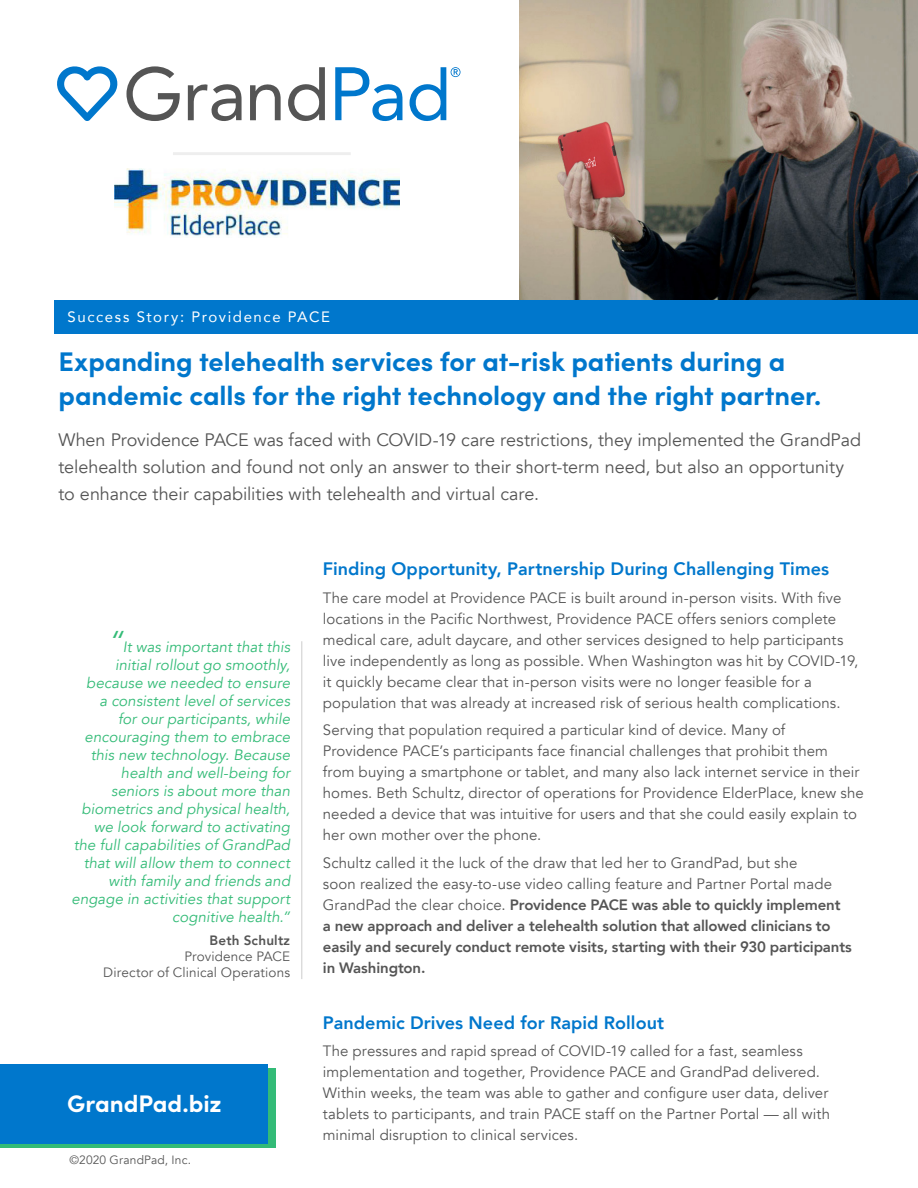
<style>
.page{position:relative;width:918px;height:1188px;background:#fff}
.page>*{position:absolute;margin:0;border:0;box-sizing:border-box;transform-origin:0 0}
.t1{font:700 27px/34.5px "Sofia Pro";letter-spacing:-.005em;color:#07c}
.t2{font:700 24px "Sofia Pro";letter-spacing:-.005em;color:#fff}
.t3{font:18px/27px "Avenir";letter-spacing:-.005em;color:#555}
.t4{font:800 18px "Avenir";letter-spacing:.005em;color:#07c}
.t5{font:15px/21px "Avenir";letter-spacing:.005em;color:#555}
.t6{font:italic 15px/18px "Avenir";letter-spacing:.005em;color:#3b7;text-align:right}
.t7{font:800 15px/21px "Avenir";letter-spacing:-.01em;color:#555}
.t8{font:15px "Avenir";letter-spacing:.1em;color:#fff}
.t9{font:13.5px/16.2px "Avenir";letter-spacing:.01em;color:#555;text-align:right}
.t10{font:12px "Avenir";letter-spacing:.015em;color:#555}
.s1{font-size:30px}
.s2{font-weight:800}
.s3{font-weight:400}
</style>
<div class="page">
<svg style="left:57px;top:66px;width:61px;height:55px"></svg>
<svg style="left:126px;top:66px;width:54px;height:55px"></svg>
<svg style="left:188px;top:84px;width:54px;height:37px"></svg>
<svg style="left:250px;top:84px;width:31px;height:36px"></svg>
<svg style="left:288px;top:67px;width:37px;height:54px"></svg>
<svg style="left:335px;top:67px;width:67px;height:54px"></svg>
<svg style="left:409px;top:67px;width:52px;height:54px"></svg>
<img style="left:519px;top:0;width:399px;height:300px">
<div style="left:54px;top:300px;width:864px;height:34px;background:#07c"></div>
<hr style="left:301px;top:641px;width:1px;height:338px;background:#ccc">
<div style="left:0;top:1068px;width:275px;height:80px;background:linear-gradient(to right,#3b7,#3b7)"></div>
<div style="left:0;top:1064px;width:268px;height:79px;background:#07c"></div>
<img style="left:115px;top:169px;width:285px;height:68px">
<hr style="left:173px;top:152px;width:178px;height:3px;background:#555">
<p class="t8" style="left:68px;top:304px;width:264px">Success Story: Providence PACE</p>
<p class="t1" style="left:58px;top:342px;width:764px">Expanding telehealth services for at-risk patients during a pandemic calls for the right technology and the right partner.</p>
<p class="t3" style="left:58px;top:426px;width:804px">When Providence PACE was faced with COVID-19 care restrictions, they implemented the GrandPad telehealth solution and found not only an answer to their short-term need, but also an opportunity to enhance their capabilities with telehealth and virtual care.</p>
<p class="t6" style="left:72px;top:638px;width:220px"><span class="s1">“</span>It was important that this initial rollout go smoothly, because we needed to ensure<br>a consistent level of services<br>for our participants, while encouraging them to embrace this new technology. Because health and well-being for seniors is about more than biometrics and physical health, we look forward to activating the full capabilities of GrandPad that will allow them to connect with family and friends and engage in activities that support cognitive health.”</p>
<p class="t9" style="left:103px;top:932px;width:188px"><span class="s2">Beth Schultz<br></span>Providence PACE<br>Director of Clinical Operations</p>
<p class="t2" style="left:67px;top:1085px;width:156px">GrandPad.biz</p>
<p class="t10" style="left:70px;top:1152px;width:123px">©2020 GrandPad, Inc.</p>
<p class="t4" style="left:323px;top:555px;width:508px">Finding Opportunity, Partnership During Challenging Times</p>
<p class="t5" style="left:323px;top:587px;width:537px">The care model at Providence PACE is built around in-person visits. With five locations in the Pacific Northwest, Providence PACE offers seniors complete medical care, adult daycare, and other services designed to help participants live independently as long as possible. When Washington was hit by COVID-19, it quickly became clear that in-person visits were no longer feasible for a population that was already at increased risk of serious health complications.</p>
<p class="t5" style="left:323px;top:720px;width:543px">Serving that population required a particular kind of device. Many of Providence PACE’s participants face financial challenges that prohibit them<br>from buying a smartphone or tablet, and many also lack internet service in their homes. Beth Schultz, director of operations for Providence ElderPlace, knew she needed a device that was intuitive for users and that she could easily explain to her own mother over the phone.</p>
<p class="t7" style="left:323px;top:853px;width:531px"><span class="s3">Schultz called it the luck of the draw that led her to GrandPad, but she<br>soon realized the easy-to-use video calling feature and Partner Portal made GrandPad the clear choice.</span> Providence PACE was able to quickly implement a new approach and deliver a telehealth solution that allowed clinicians to easily and securely conduct remote visits, starting with their 930 participants in Washington.</p>
<p class="t4" style="left:323px;top:1008px;width:343px">Pandemic Drives Need for Rapid Rollout</p>
<p class="t5" style="left:323px;top:1041px;width:509px">The pressures and rapid spread of COVID-19 called for a fast, seamless implementation and together, Providence PACE and GrandPad delivered.<br>Within weeks, the team was able to gather and configure user data, deliver tablets to participants, and train PACE staff on the Partner Portal — all with minimal disruption to clinical services.</p>
</div>
